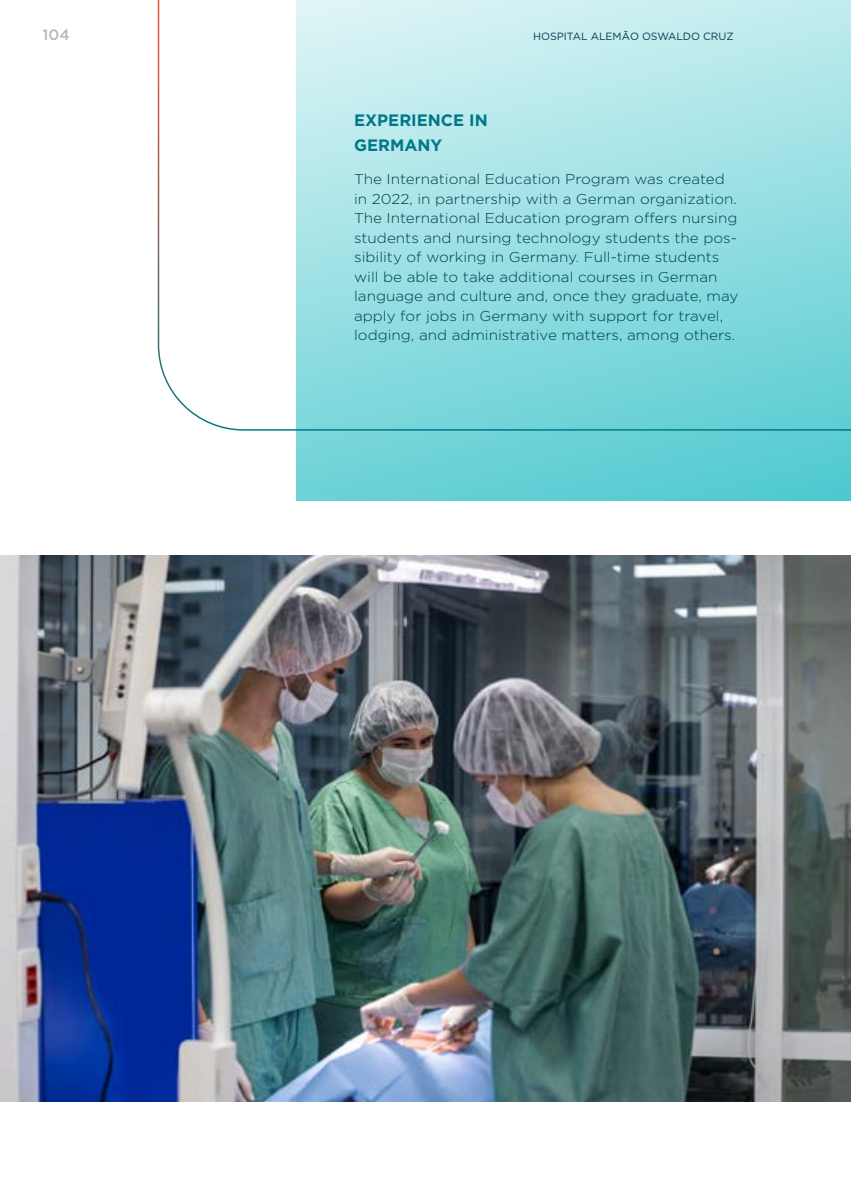
<style>
.page{position:relative;width:851px;height:1191px;background:#fff}
.page>*{position:absolute;margin:0;border:0;box-sizing:border-box;transform-origin:0 0}
.t1{font:700 16.5px/25.5px "Gotham";color:#007889}
.t2{font:500 15px "Gotham";color:#b8b8b8}
.t3{font:300 14.25px/19.5px "Gotham";color:#003b4e;scale:1.07 1}
.t4{font:10.5px "Gotham";color:#003b4e}
</style>
<div class="page">
<div style="left:296px;top:0;width:554px;height:501px;background:linear-gradient(to right,#74d5da,#54cbd1)"></div>
<img style="left:0;top:555px;width:850px;height:546px">
<svg style="left:157px;top:0;width:693px;height:431px"></svg>
<p class="t2" style="left:43px;top:27px;width:29px">104</p>
<p class="t4" style="left:533px;top:30px;width:202px">HOSPITAL ALEMÃO OSWALDO CRUZ</p>
<p class="t1" style="left:354px;top:107px;width:135px">EXPERIENCE IN<br>GERMANY</p>
<p class="t3" style="left:354px;top:169px;width:360px">The International Education Program was created in 2022, in partnership with a German organization.<br>The International Education program offers nursing students and nursing technology students the pos&shy;sibility of working in Germany. Full-time students will be able to take additional courses in German language and culture and, once they graduate, may apply for jobs in Germany with support for travel, lodging, and administrative matters, among others.</p>
</div>
